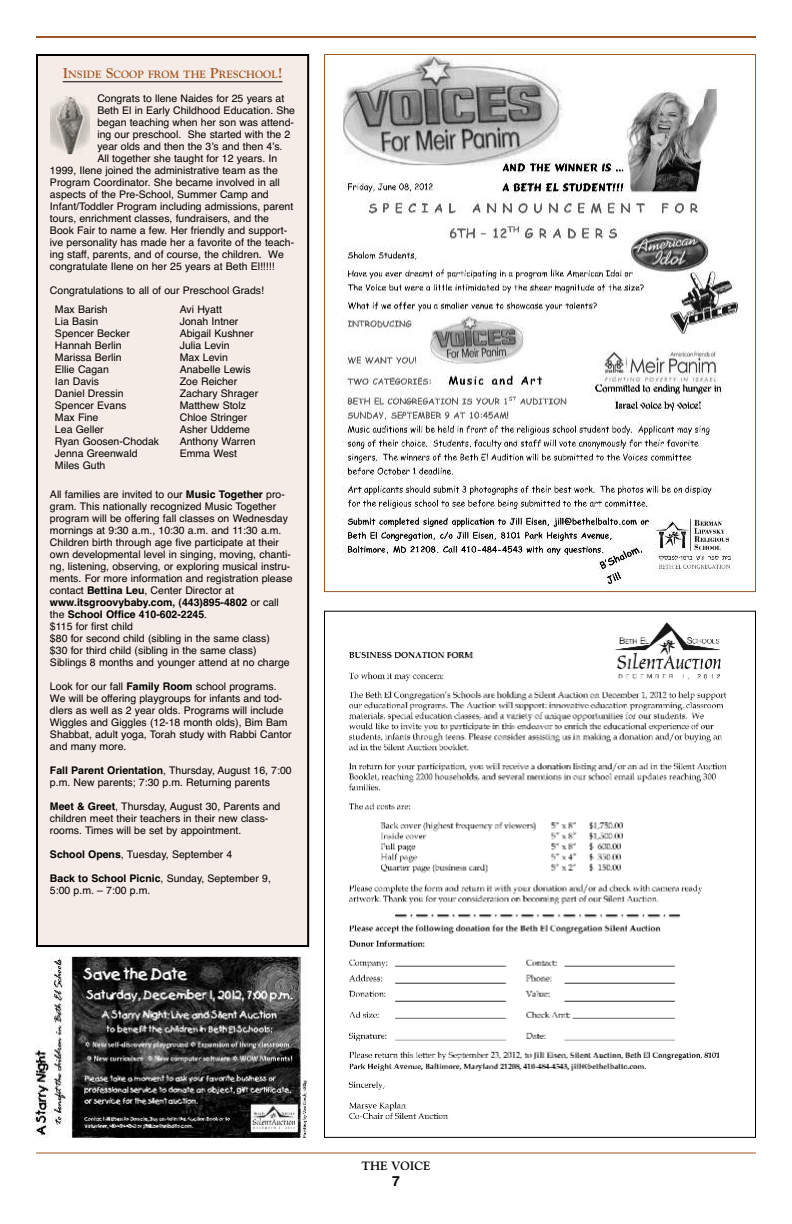
<style>
.page{position:relative;width:792px;height:1224px;background:#fff}
.page>*{position:absolute;margin:0;border:0;box-sizing:border-box;transform-origin:0 0}
.t1{font:700 14px "Helvetica";color:#000}
.t2{font:700 12px "Goudy";color:#000}
.t3{font:10.5px/12px "Helvetica";color:#000}
.t4{font:700 10.5px "Goudy";color:#9f5624}
.s1{font-size:14px}
.s2{font-weight:700}
</style>
<div class="page">
<hr style="left:36px;top:1152px;width:720px;height:2px;background:#9f5624">
<hr style="left:36px;top:36px;width:720px;height:2px;background:#9f5624">
<div style="left:37px;top:55px;width:271px;height:891px;background:#f5ece7"></div>
<div style="left:36px;top:54px;width:273px;height:893px;border:2px solid #000"></div>
<hr style="left:63px;top:81px;width:219px;height:1px;background:#000">
<img style="left:50px;top:96px;width:39px;height:59px">
<img style="left:348px;top:622px;width:379px;height:497px">
<img style="left:342px;top:56px;width:399px;height:531px">
<img style="left:34px;top:957px;width:273px;height:181px">
<p class="t4" style="left:63px;top:69px;width:221px"><span class="s1">I</span>NSIDE <span class="s1">S</span>COOP FROM THE <span class="s1">P</span>RESCHOOL<span class="s1">!</span></p>
<p class="t3" style="left:97px;top:93px;width:188px">Congrats to llene Naides for 25 years at</p>
<p class="t3" style="left:97px;top:105px;width:199px">Beth El in Early Childhood Education. She</p>
<p class="t3" style="left:97px;top:117px;width:198px">began teaching when her son was attend-</p>
<p class="t3" style="left:97px;top:129px;width:195px">ing our preschool. She started with the 2</p>
<p class="t3" style="left:97px;top:141px;width:187px">year olds and then the 3ʼs and then 4ʼs.</p>
<p class="t3" style="left:97px;top:153px;width:182px">All together she taught for 12 years. In</p>
<p class="t3" style="left:50px;top:165px;width:229px">1999, Ilene joined the administrative team as the</p>
<p class="t3" style="left:50px;top:177px;width:231px">Program Coordinator. She became involved in all</p>
<p class="t3" style="left:50px;top:189px;width:220px">aspects of the Pre-School, Summer Camp and</p>
<p class="t3" style="left:50px;top:201px;width:245px">Infant/Toddler Program including admissions, parent</p>
<p class="t3" style="left:50px;top:213px;width:221px">tours, enrichment classes, fundraisers, and the</p>
<p class="t3" style="left:50px;top:225px;width:239px">Book Fair to name a few. Her friendly and support-</p>
<p class="t3" style="left:50px;top:237px;width:246px">ive personality has made her a favorite of the teach-</p>
<p class="t3" style="left:50px;top:249px;width:235px">ing staff, parents, and of course, the children. We</p>
<p class="t3" style="left:50px;top:261px;width:226px">congratulate Ilene on her 25 years at Beth El!!!!!</p>
<p class="t3" style="left:50px;top:285px;width:216px">Congratulations to all of our Preschool Grads!</p>
<p class="t3" style="left:55px;top:303px;width:106px">Max Barish<br>Lia Basin<br>Spencer Becker<br>Hannah Berlin<br>Marissa Berlin<br>Ellie Cagan<br>Ian Davis<br>Daniel Dressin<br>Spencer Evans<br>Max Fine<br>Lea Geller<br>Ryan Goosen-Chodak<br>Jenna Greenwald<br>Miles Guth</p>
<p class="t3" style="left:180px;top:303px;width:80px">Avi Hyatt<br>Jonah Intner<br>Abigail Kushner<br>Julia Levin<br>Max Levin<br>Anabelle Lewis<br>Zoe Reicher<br>Zachary Shrager<br>Matthew Stolz<br>Chloe Stringer<br>Asher Uddeme<br>Anthony Warren<br>Emma West</p>
<p class="t3" style="left:50px;top:489px;width:244px">All families are invited to our <span class="s2">Music Together</span> pro&shy;gram. This nationally recognized Music Together program will be offering fall classes on Wednesday mornings at 9:30 a.m., 10:30 a.m. and 11:30 a.m.<br>Children birth through age five participate at their own developmental level in singing, moving, chanti&shy;ng, listening, observing, or exploring musical instru&shy;ments. For more information and registration please contact <span class="s2">Bettina Leu</span>, Center Director at <span class="s2">www.itsgroovybaby.com, (443)895-4802</span> or call the <span class="s2">School Office 410-602-2245</span>.<br>$115 for first child<br>$80 for second child (sibling in the same class)<br>$30 for third child (sibling in the same class)<br>Siblings 8 months and younger attend at no charge</p>
<p class="t3" style="left:50px;top:681px;width:243px">Look for our fall <span class="s2">Family Room</span> school programs.<br>We will be offering playgroups for infants and tod&shy;dlers as well as 2 year olds. Programs will include Wiggles and Giggles (12-18 month olds), Bim Bam Shabbat, adult yoga, Torah study with Rabbi Cantor and many more.</p>
<p class="t3" style="left:50px;top:765px;width:243px"><span class="s2">Fall Parent Orientation</span>, Thursday, August 16, 7:00 p.m. New parents; 7:30 p.m. Returning parents</p>
<p class="t3" style="left:50px;top:801px;width:232px"><span class="s2">Meet &amp; Greet</span>, Thursday, August 30, Parents and children meet their teachers in their new class&shy;rooms. Times will be set by appointment.</p>
<p class="t3" style="left:50px;top:849px;width:184px"><span class="s2">School Opens</span>, Tuesday, September 4</p>
<p class="t3" style="left:50px;top:873px;width:222px"><span class="s2">Back to School Picnic</span>, Sunday, September 9,<br>5:00 p.m. – 7:00 p.m.</p>
<p class="t2" style="left:362px;top:1158px;width:70px">THE VOICE</p>
<h1 class="t1" style="left:392px;top:1173px;width:9px">7</h1>
</div>
